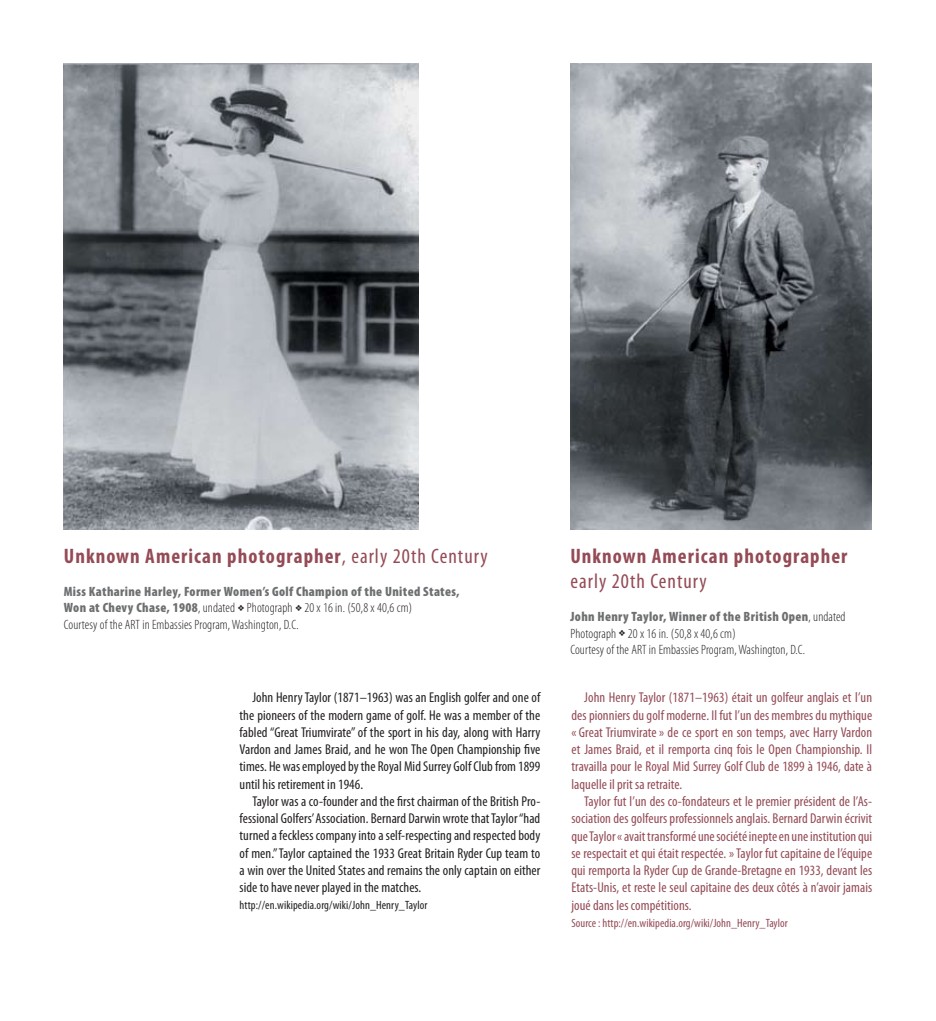
<style>
.page{position:relative;width:936px;height:1021px;background:#fff}
.page>*{position:absolute;margin:0;border:0;box-sizing:border-box;transform-origin:0 0}
.t1{font:700 condensed 21px "Myriad Pro";letter-spacing:.05em;color:#944b55}
.t2{font:condensed 21px "Myriad Pro";letter-spacing:.05em;color:#944b55}
.t3{font:condensed 14.25px/17.2px "Myriad Pro";letter-spacing:.005em;color:#944b55;text-align:justify}
.t4{font:condensed 14.25px/17.2px "Myriad Pro";letter-spacing:.005em;color:#231f20;text-align:justify}
.t5{font:300 condensed 13.5px/16.5px "Myriad Pro";letter-spacing:.01em;color:#231f20}
.t6{font:condensed 12px "Myriad Pro";letter-spacing:.005em;color:#944b55}
.t7{font:condensed 12px "Myriad Pro";letter-spacing:.01em;color:#231f20}
.s1{font-weight:400}
.s2{font-weight:900;color:#6d6f71}
</style>
<div class="page">
<img style="left:570px;top:64px;width:301px;height:466px">
<img style="left:64px;top:64px;width:354px;height:466px">
<h1 class="t1" style="left:64px;top:542px;width:425px">Unknown American photographer<span class="s1">, early 20th Century</span></h1>
<p class="t5" style="left:64px;top:583px;width:397px"><span class="s2">Miss Katharine Harley, Former Women’s Golf Champion of the United States,<br>Won at Chevy Chase, 1908</span>, undated Photograph 20 x 16 in. (50,8 x 40,6 cm)<br>Courtesy of the ART in Embassies Program, Washington, D.C.</p>
<p class="t4" style="left:239px;top:689px;width:302px;text-indent:13px">John Henry Taylor (1871–1963) was an English golfer and one of the pioneers of the modern game of golf. He was a member of the fabled “Great Triumvirate” of the sport in his day, along with Harry Vardon and James Braid, and he won The Open Championship five times. He was employed by the Royal Mid Surrey Golf Club from 1899 until his retirement in 1946.</p>
<p class="t4" style="left:239px;top:792px;width:302px;text-indent:13px">Taylor was a co-founder and the first chairman of the British Pro&shy;fessional Golfers’ Association. Bernard Darwin wrote that Taylor “had turned a feckless company into a self-respecting and respected body of men.” Taylor captained the 1933 Great Britain Ryder Cup team to a win over the United States and remains the only captain on either side to have never played in the matches.</p>
<p class="t7" style="left:239px;top:898px;width:189px">http://en.wikipedia.org/wiki/John_Henry_Taylor</p>
<h1 class="t1" style="left:570px;top:542px;width:278px">Unknown American photographer</h1>
<h1 class="t2" style="left:570px;top:568px;width:138px">early 20th Century</h1>
<p class="t5" style="left:570px;top:608px;width:277px"><span class="s2">John Henry Taylor, Winner of the British Open</span>, undated<br>Photograph 20 x 16 in. (50,8 x 40,6 cm)<br>Courtesy of the ART in Embassies Program, Washington, D.C.</p>
<p class="t3" style="left:571px;top:689px;width:302px;text-indent:13px">John Hen-ry Taylor (1871–1963) était un golfeur anglais et l’un des pionniers du golf mo-der-ne. Il fut l’un des membres du mythique « Great Triumvirate » de ce sport en son temps, avec Har-ry Vardon et Ja-mes Braid, et il rem-por-ta cinq fois le Open Championship. Il travailla pour le Royal Mid Sur-rey Golf Club de 1899 à 1946, da-te à la-quelle il prit sa retraite.</p>
<p class="t3" style="left:571px;top:792px;width:302px;text-indent:13px">Taylor fut l’un des co-fondateurs et le premier prési-dent de l’As&shy;sociation des golfeurs profes-sionnels anglais. Ber-nard Darwin écrivit que Taylor « avait transfor-mé une so-ciété inep-te en une insti-tu-tion qui se res-pectait et qui était res-pec-tée. » Taylor fut ca- pitaine de l’équipe qui rem-por-ta la Ry-der Cup de Grande-Bretagne en 1933, devant les Etats-Unis, et res-te le seul ca- pitaine des deux cô-tés à n’avoir jamais joué dans les com-pé-ti-tions.</p>
<p class="t6" style="left:571px;top:915px;width:218px">Source : http://en.wikipedia.org/wiki/John_Henry_Taylor</p>
</div>
